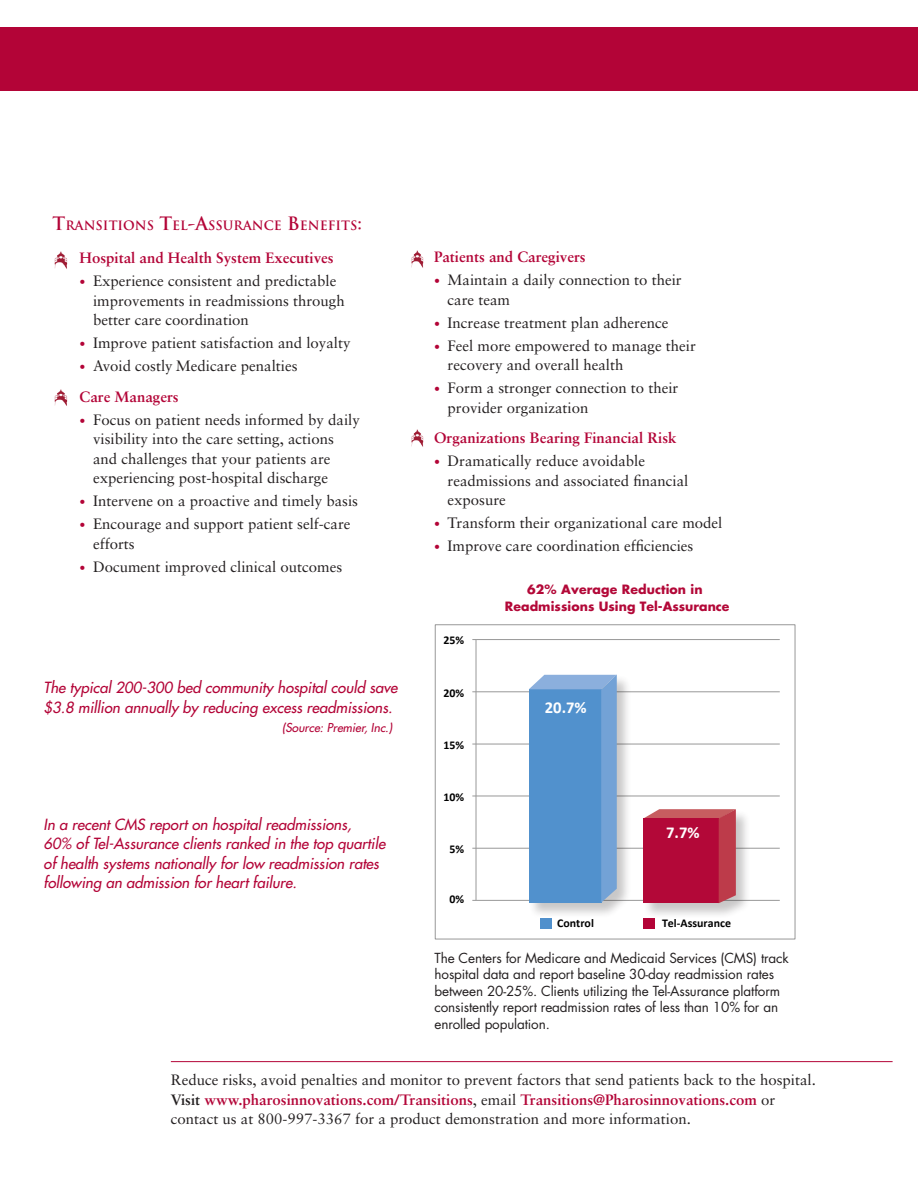
<style>
.page{position:relative;width:918px;height:1188px;background:#fff}
.page>*{position:absolute;margin:0;border:0;box-sizing:border-box;transform-origin:0 0}
.t1{font:700 16.65px "Calibri";color:#fff}
.t2{font:15px/19.5px "Sabon";color:#231f20}
.t3{font:italic 15px/19.5px "Futura";color:#b30437}
.t4{font:700 15px "Sabon";color:#b30437}
.t5{font:13.5px/16.5px "Futura";letter-spacing:-.01em;color:#231f20}
.t6{font:700 12.6px "Trajan";color:#b30437}
.t7{font:700 12.45px/16.6px "Futura";letter-spacing:.005em;color:#b30838;text-align:center}
.t8{font:italic 12px "Futura";color:#b30437}
.t9{font:700 11.85px "Calibri";color:#000}
.s1{font-size:18px}
.s2{font-size:12px;color:#b30437}
.s3{font-weight:700}
.s4{font-weight:700;color:#b30437}
</style>
<div class="page">
<div style="left:0;top:27px;width:918px;height:64px;background:#b30437"></div>
<img style="left:54px;top:251px;width:14px;height:18px">
<img style="left:54px;top:389px;width:14px;height:17px">
<img style="left:411px;top:250px;width:13px;height:18px">
<img style="left:411px;top:429px;width:13px;height:18px">
<hr style="left:171px;top:1061px;width:722px;height:1px;background:#b30437">
<hr style="left:476px;top:900px;width:304px;height:1px;background:#989898">
<hr style="left:476px;top:848px;width:304px;height:1px;background:#989898">
<hr style="left:476px;top:796px;width:304px;height:1px;background:#989898">
<hr style="left:476px;top:744px;width:304px;height:1px;background:#989898">
<hr style="left:476px;top:691px;width:304px;height:1px;background:#989898">
<hr style="left:476px;top:639px;width:304px;height:1px;background:#989898">
<hr style="left:476px;top:640px;width:1px;height:260px;background:#989898">
<div style="left:435px;top:624px;width:360px;height:315px;border:1px solid #989898"></div>
<div style="left:541px;top:918px;width:11px;height:11px;background:#5090cc"></div>
<div style="left:643px;top:919px;width:11px;height:10px;background:#b30437"></div>
<div style="left:528px;top:674px;width:230px;height:251px;background:#231f20;opacity:.25"></div>
<svg style="left:643px;top:809px;width:93px;height:94px;background:#b71b41"></svg>
<svg style="left:529px;top:675px;width:88px;height:228px;background:#5b96cf"></svg>
<p class="t6" style="left:53px;top:218px;width:311px"><span class="s1">T</span>RANS ITIONS <span class="s1">T</span>EL<span class="s1">-A</span>SSURANCE <span class="s1">B</span>ENEFITS <span class="s1">:</span></p>
<p class="t4" style="left:80px;top:249px;width:256px">Hospital and Health System Executives</p>
<p class="t2" style="left:93px;top:271px;width:253px;text-indent:-14px"><span class="s2">•</span> Experience consistent and predictable improvements in readmissions through better care coordination</p>
<p class="t2" style="left:80px;top:333px;width:273px"><span class="s2">•</span> Improve patient satisfaction and loyalty</p>
<p class="t2" style="left:80px;top:356px;width:220px"><span class="s2">•</span> Avoid costly Medicare penalties</p>
<p class="t4" style="left:80px;top:387px;width:101px">Care Managers</p>
<p class="t2" style="left:93px;top:409px;width:268px;text-indent:-14px"><span class="s2">•</span> Focus on patient needs informed by daily visibility into the care setting, actions and challenges that your patients are experiencing post-hospital discharge</p>
<p class="t2" style="left:80px;top:491px;width:280px"><span class="s2">•</span> Intervene on a proactive and timely basis</p>
<p class="t2" style="left:93px;top:514px;width:259px;text-indent:-14px"><span class="s2">•</span> Encourage and support patient self-care efforts</p>
<p class="t2" style="left:80px;top:556px;width:264px"><span class="s2">•</span> Document improved clinical outcomes</p>
<p class="t3" style="left:44px;top:678px;width:355px">The typical 200-300 bed community hospital could save $3.8 million annually by reducing excess readmissions.</p>
<p class="t8" style="left:282px;top:720px;width:112px">(Source: Premier, Inc.)</p>
<p class="t3" style="left:44px;top:814px;width:343px">In a recent CMS report on hospital readmissions,<br>60% of Tel-Assurance clients ranked in the top quartile of health systems nationally for low readmission rates following an admission for heart failure.</p>
<p class="t4" style="left:434px;top:248px;width:153px">Patients and Caregivers</p>
<p class="t2" style="left:448px;top:270px;width:236px;text-indent:-14px"><span class="s2">•</span> Maintain a daily connection to their care team</p>
<p class="t2" style="left:434px;top:313px;width:236px"><span class="s2">•</span> Increase treatment plan adherence</p>
<p class="t2" style="left:448px;top:336px;width:250px;text-indent:-14px"><span class="s2">•</span> Feel more empowered to manage their recovery and overall health</p>
<p class="t2" style="left:448px;top:378px;width:232px;text-indent:-14px"><span class="s2">•</span> Form a stronger connection to their provider organization</p>
<p class="t4" style="left:434px;top:429px;width:244px">Organizations Bearing Financial Risk</p>
<p class="t2" style="left:448px;top:451px;width:242px;text-indent:-14px"><span class="s2">•</span> Dramatically reduce avoidable readmissions and associated financial exposure</p>
<p class="t2" style="left:434px;top:513px;width:290px"><span class="s2">•</span> Transform their organizational care model</p>
<p class="t2" style="left:434px;top:536px;width:261px"><span class="s2">•</span> Improve care coordination efficiencies</p>
<p class="t9" style="left:444px;top:633px;width:22px">25%</p>
<p class="t9" style="left:444px;top:685px;width:22px">20%</p>
<p class="t9" style="left:444px;top:737px;width:22px">15%</p>
<p class="t9" style="left:444px;top:789px;width:22px">10%</p>
<p class="t9" style="left:450px;top:841px;width:16px">5%</p>
<p class="t9" style="left:450px;top:891px;width:16px">0%</p>
<p class="t7" style="left:505px;top:581px;width:226px">62% Average Reduction in<br>Readmissions Using Tel-Assurance</p>
<p class="t1" style="left:545px;top:697px;width:43px">20.7%</p>
<p class="t1" style="left:666px;top:822px;width:35px">7.7%</p>
<p class="t9" style="left:557px;top:915px;width:38px">Control</p>
<p class="t9" style="left:662px;top:915px;width:70px">Tel-Assurance</p>
<p class="t5" style="left:435px;top:949px;width:356px">The Centers for Medicare and Medicaid Services (CMS) track hospital data and report baseline 30-day readmission rates between 20-25%. Clients utilizing the Tel-Assurance platform consistently report readmission rates of less than 10% for an enrolled population.</p>
<p class="t2" style="left:171px;top:1070px;width:647px">Reduce risks, avoid penalties and monitor to prevent factors that send patients back to the hospital.<br><span class="s3">Visit</span> <span class="s4">www.pharosinnovations.com/Transitions</span>, email <span class="s4">Transitions@Pharosinnovations.com</span> or contact us at 800-997-3367 for a product demonstration and more information.</p>
</div>
